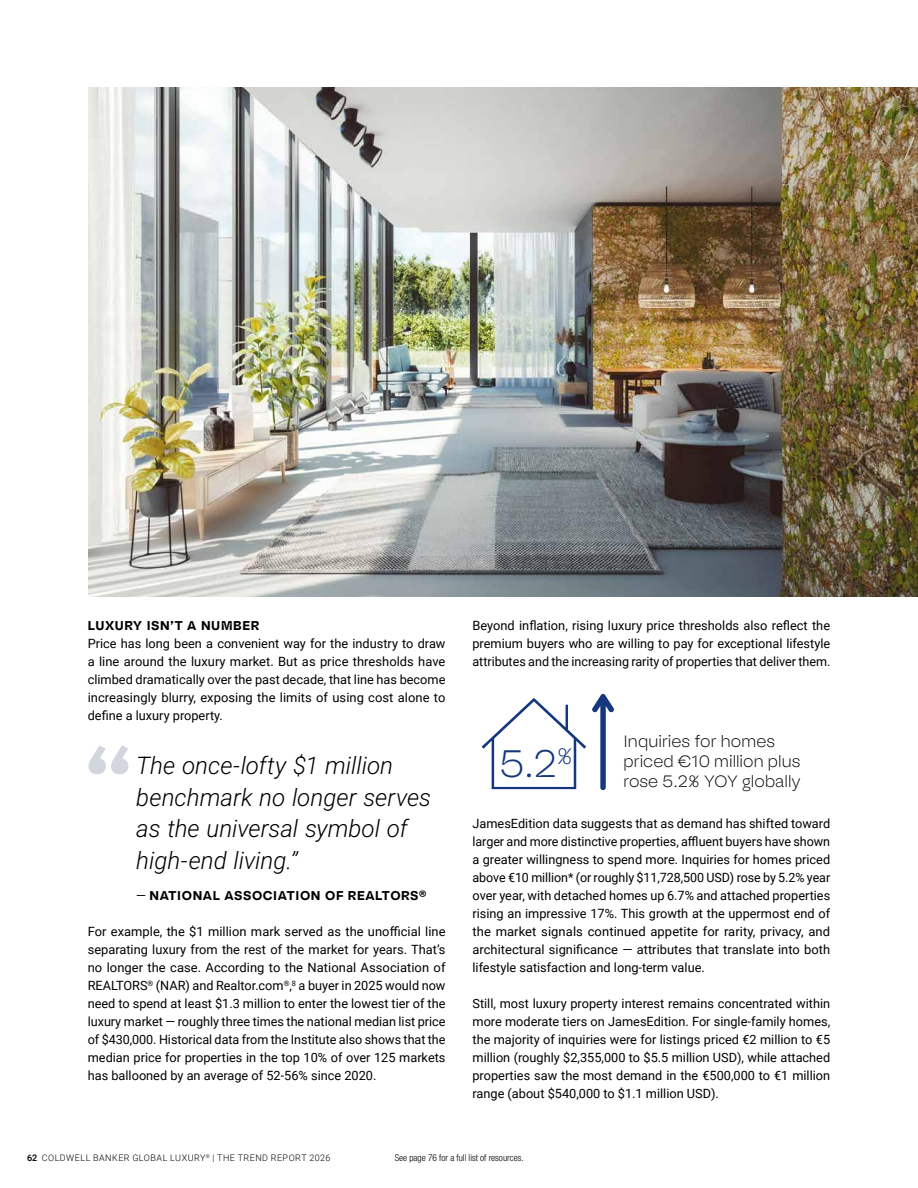
<style>
.page{position:relative;width:918px;height:1188px;background:#fff}
.page>*{position:absolute;margin:0;border:0;box-sizing:border-box;transform-origin:0 0}
.t1{font:38.25px "Bauziet Norm Light";color:#14377d}
.t2{font:italic 300 24px/31.5px "Roboto";letter-spacing:.005em;color:#000}
.t3{font:16.35px/20px "Bauziet Norm Light";letter-spacing:.005em;color:#000}
.t4{font:12.75px/18px "Roboto";color:#000;text-align:justify}
.t5{font:12.75px "Bauziet Norm Bold";letter-spacing:.05em;color:#000}
.t6{font:300 condensed 9.45px "Helvetica Neue LT Std";color:#000}
.t7{font:300 9px "Roboto";letter-spacing:.055em;color:#000}
.s1{font-family:"Roboto"}
.s2{font-weight:600}
</style>
<div class="page">
<img style="left:89px;top:88px;width:829px;height:509px">
<svg style="left:482px;top:694px;width:132px;height:96px"></svg>
<svg style="left:89px;top:745px;width:39px;height:29px"></svg>
<hr style="left:917px;top:705px;width:1px;height:396px;background:#59718d">
<p class="t5" style="left:88px;top:617px;width:173px">LUXURY ISN’T A NUMBER</p>
<p class="t4" style="left:88px;top:634px;width:359px">Price has long been a convenient way for the industry to draw a line around the luxury market. But as price thresholds have climbed dramatically over the past decade, that line has become increasingly blurry, exposing the limits of using cost alone to define a luxury property.</p>
<h2 class="t2" style="left:136px;top:749px;width:296px">The once-lofty $1 million benchmark no longer serves as the universal symbol of high-end living.”</h2>
<p class="t5" style="left:136px;top:887px;width:292px"><span class="s1">—</span> NATIONAL ASSOCIATION OF REALTORS®</p>
<p class="t4" style="left:88px;top:922px;width:359px">For example, the $1 million mark served as the unofficial line separating luxury from the rest of the market for years. That’s no longer the case. According to the National Association of REALTORS<sup>®</sup> (NAR) and Realtor.com<sup>®</sup>,<sup>8</sup> a buyer in 2025 would now need to spend at least $1.3 million to enter the lowest tier of the luxury market — roughly three times the national median list price of $430,000. Historical data from the Institute also shows that the median price for properties in the top 10% of over 125 markets has ballooned by an average of 52-56% since 2020.</p>
<p class="t4" style="left:472px;top:616px;width:359px">Beyond inflation, rising luxury price thresholds also reflect the premium buyers who are willing to pay for exceptional lifestyle attributes and the increasing rarity of properties that deliver them.</p>
<h1 class="t1" style="left:500px;top:739px;width:75px">5.2<sup>%</sup></h1>
<p class="t3" style="left:623px;top:731px;width:179px">Inquiries for homes priced €10 million plus rose 5.2% YOY globally</p>
<p class="t4" style="left:472px;top:814px;width:359px">JamesEdition data suggests that as demand has shifted toward larger and more distinctive properties, affluent buyers have shown a greater willingness to spend more. Inquiries for homes priced above €10 million* (or roughly $11,728,500 USD) rose by 5.2% year over year, with detached homes up 6.7% and attached properties rising an impressive 17%. This growth at the uppermost end of the market signals continued appetite for rarity, privacy, and architectural significance — attributes that translate into both lifestyle satisfaction and long-term value.</p>
<p class="t4" style="left:472px;top:994px;width:359px">Still, most luxury property interest remains concentrated within more moderate tiers on JamesEdition. For single-family homes, the majority of inquiries were for listings priced €2 million to €5 million (roughly $2,355,000 to $5.5 million USD), while attached properties saw the most demand in the €500,000 to €1 million range (about $540,000 to $1.1 million USD).</p>
<p class="t7" style="left:27px;top:1151px;width:305px"><span class="s2">62</span> COLDWELL BANKER GLOBAL LUXURY<sup>®</sup> | THE TREND REPORT 2026</p>
<p class="t6" style="left:395px;top:1153px;width:130px">See page 76 for a full list of resources.</p>
</div>
